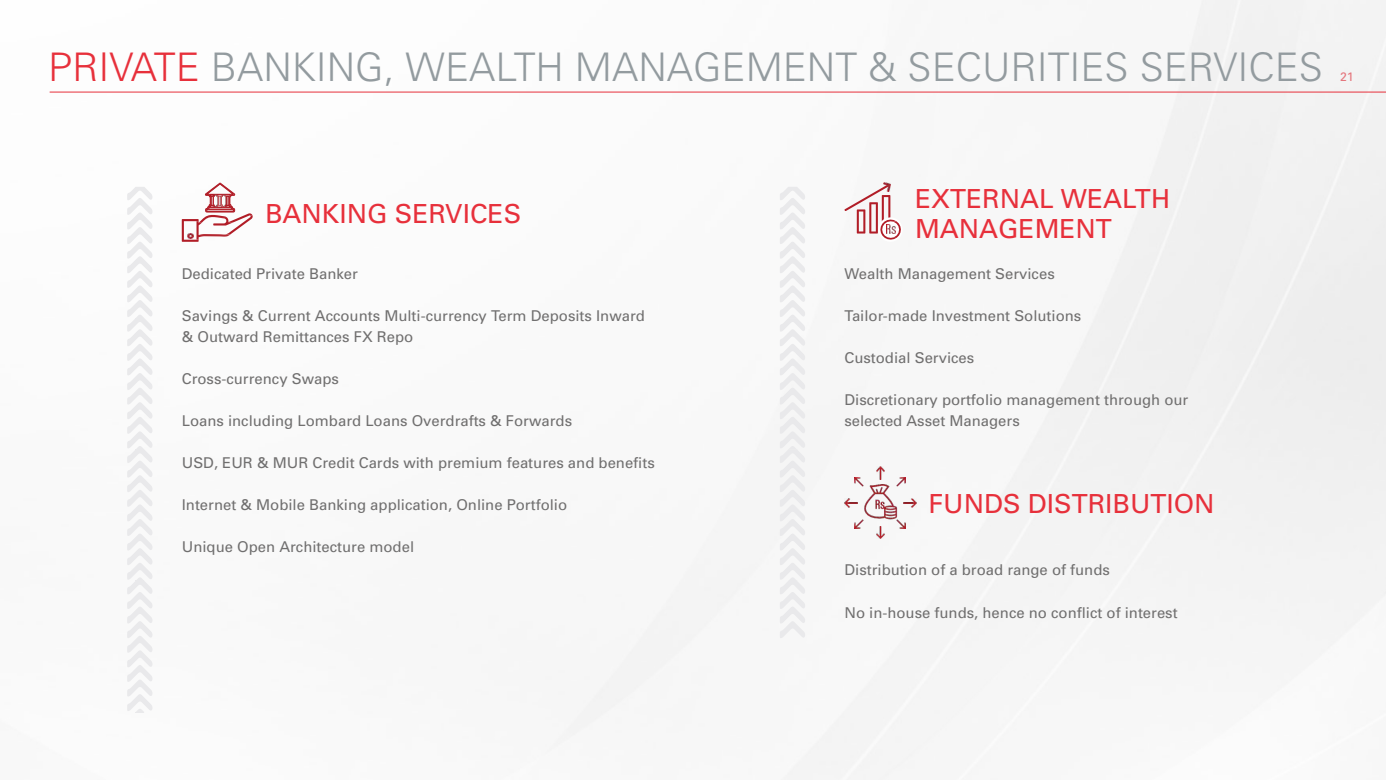
<style>
.page{position:relative;width:1386px;height:780px;background:#fff}
.page>*{position:absolute;margin:0;border:0;box-sizing:border-box;transform-origin:0 0}
.t1{font:300 39.38px "Univers";color:#939b9f}
.t2{font:26.25px/29.8px "Univers";color:#e7303b}
.t3{font:14.88px/21px "Univers";color:#706f6f}
.t4{font:12.25px "Univers";color:#e7303c}
.s1{color:#e7303b}
</style>
<div class="page">
<img style="left:49px;top:0;width:1336px;height:779px">
<svg style="left:182px;top:183px;width:71px;height:59px"></svg>
<svg style="left:844px;top:183px;width:58px;height:59px"></svg>
<svg style="left:876px;top:466px;width:8px;height:11px"></svg>
<svg style="left:905px;top:498px;width:11px;height:9px"></svg>
<svg style="left:876px;top:528px;width:8px;height:10px"></svg>
<svg style="left:844px;top:498px;width:11px;height:9px"></svg>
<img style="left:855px;top:477px;width:50px;height:51px">
<svg style="left:779px;top:187px;width:26px;height:451px"></svg>
<svg style="left:127px;top:187px;width:25px;height:525px"></svg>
<hr style="left:50px;top:92px;width:1335px;height:1px;background:#e7303b">
<h1 class="t1" style="left:48px;top:44px;width:1275px"><span class="s1">PRIVATE</span> BANKING, WEALTH MANAGEMENT &amp; SECURITIES SERVICES</h1>
<p class="t4" style="left:1339px;top:69px;width:15px">21</p>
<h2 class="t2" style="left:265px;top:198px;width:257px">BANKING SERVICES</h2>
<p class="t3" style="left:182px;top:262px;width:178px">Dedicated Private Banker</p>
<p class="t3" style="left:182px;top:304px;width:464px">Savings &amp; Current Accounts Multi-currency Term Deposits Inward &amp; Outward Remittances FX Repo</p>
<p class="t3" style="left:182px;top:367px;width:159px">Cross-currency Swaps</p>
<p class="t3" style="left:182px;top:409px;width:392px">Loans including Lombard Loans Overdrafts &amp; Forwards</p>
<p class="t3" style="left:182px;top:451px;width:474px">USD, EUR &amp; MUR Credit Cards with premium features and benefits</p>
<p class="t3" style="left:182px;top:493px;width:387px">Internet &amp; Mobile Banking application, Online Portfolio</p>
<p class="t3" style="left:182px;top:535px;width:234px">Unique Open Architecture model</p>
<h2 class="t2" style="left:915px;top:183px;width:256px">EXTERNAL WEALTH<br>MANAGEMENT</h2>
<p class="t3" style="left:844px;top:262px;width:212px">Wealth Management Services</p>
<p class="t3" style="left:844px;top:304px;width:238px">Tailor-made Investment Solutions</p>
<p class="t3" style="left:844px;top:346px;width:131px">Custodial Services</p>
<p class="t3" style="left:844px;top:388px;width:345px">Discretionary portfolio management through our selected Asset Managers</p>
<h2 class="t2" style="left:928px;top:488px;width:287px">FUNDS DISTRIBUTION</h2>
<p class="t3" style="left:844px;top:559px;width:267px">Distribution of a broad range of funds</p>
<p class="t3" style="left:844px;top:601px;width:335px">No in-house funds, hence no conflict of interest</p>
</div>
